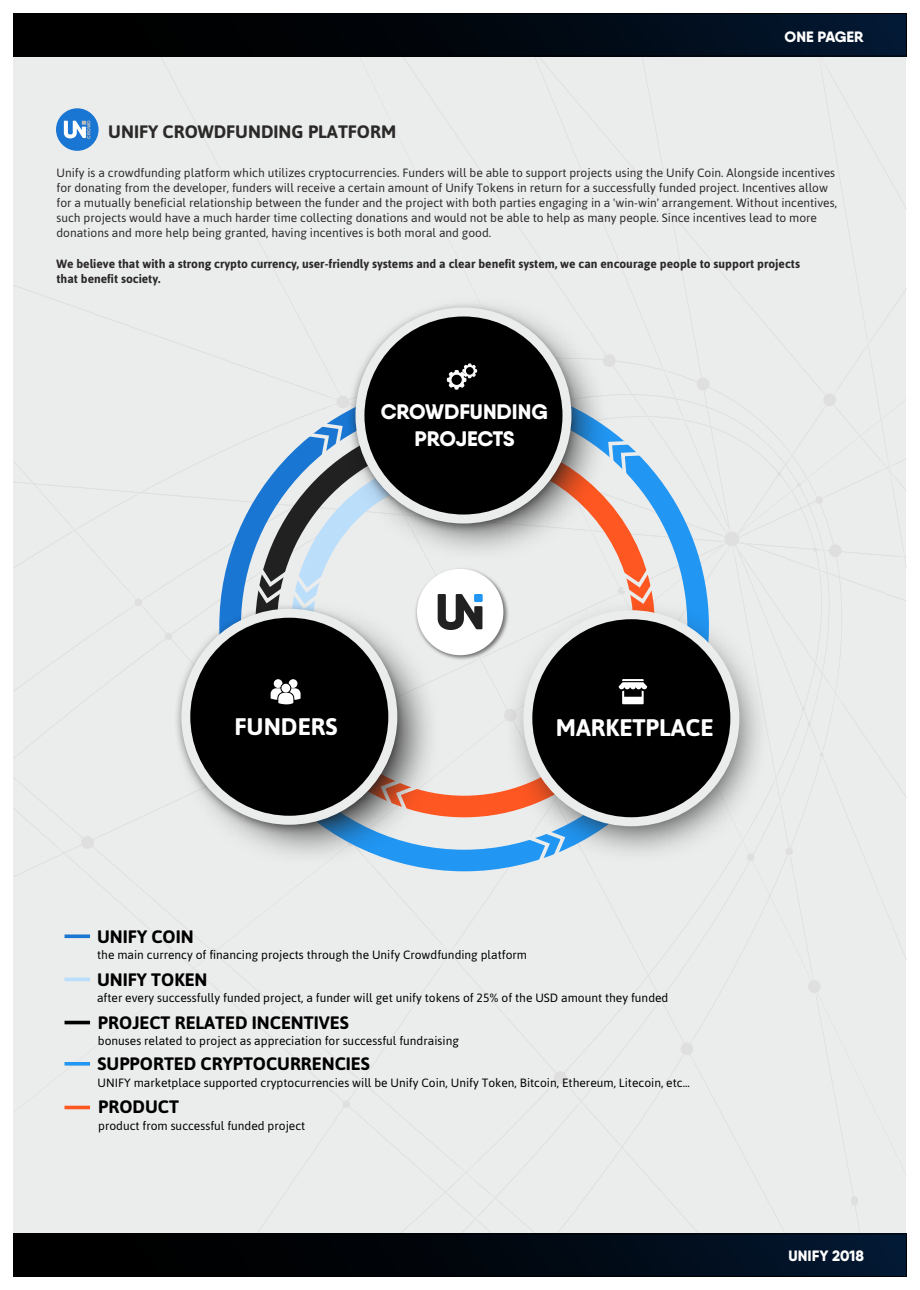
<style>
.page{position:relative;width:920px;height:1290px;background:#fff}
.page>*{position:absolute;margin:0;border:0;box-sizing:border-box;transform-origin:0 0}
.t1{font:700 24px "Asap";color:#fff}
.t2{font:800 21px/26.4px "Qanelas Soft DEMO";color:#fff;text-align:center}
.t3{font:700 18px "Asap";color:#000}
.t4{font:700 18px "Asap";color:#2b2a29}
.t5{font:800 15px "Qanelas Soft DEMO";color:#fff}
.t6{font:12px/15.1px "Asap";color:#2b2a29}
.t7{font:12px "Asap";color:#000}
.t8{font:700 12px/15.1px "Asap";color:#2b2a29}
.t9{font:800 4.8px "Qanelas Soft DEMO";letter-spacing:-.015em;color:#bdbdbd}
</style>
<div class="page">
<div style="left:14px;top:14px;width:892px;height:1262px;background:#ebecec"></div>
<svg style="left:517px;top:56px;width:389px;height:904px"></svg>
<svg style="left:851px;top:1196px;width:7px;height:9px"></svg>
<div style="left:823px;top:393px;width:13px;height:13px;background:#dfdfe0;border-radius:50%"></div>
<div style="left:829px;top:544px;width:13px;height:13px;background:#dfdfe0;border-radius:50%"></div>
<div style="left:554px;top:1071px;width:12px;height:13px;background:#dfdfe0;border-radius:50%"></div>
<div style="left:680px;top:1042px;width:13px;height:13px;background:#dfdfe0;border-radius:50%"></div>
<div style="left:808px;top:980px;width:13px;height:13px;background:#dfdfe0;border-radius:50%"></div>
<div style="left:81px;top:836px;width:13px;height:13px;background:#dfdfe0;border-radius:50%"></div>
<div style="left:724px;top:531px;width:15px;height:15px;background:#dfdfe0;border-radius:50%"></div>
<div style="left:815px;top:496px;width:8px;height:8px;background:#dfdfe0;border-radius:50%"></div>
<div style="left:785px;top:847px;width:8px;height:8px;background:#dfdfe0;border-radius:50%"></div>
<div style="left:210px;top:948px;width:7px;height:8px;background:#dfdfe0;border-radius:50%"></div>
<div style="left:343px;top:1100px;width:7px;height:8px;background:#dfdfe0;border-radius:50%"></div>
<svg style="left:777px;top:472px;width:4px;height:4px"></svg>
<svg style="left:797px;top:483px;width:4px;height:3px"></svg>
<svg style="left:813px;top:548px;width:4px;height:4px"></svg>
<svg style="left:820px;top:753px;width:3px;height:4px"></svg>
<svg style="left:801px;top:707px;width:4px;height:4px"></svg>
<svg style="left:807px;top:722px;width:4px;height:4px"></svg>
<div style="left:165px;top:632px;width:7px;height:8px;background:#dfdfe0;border-radius:50%"></div>
<div style="left:135px;top:599px;width:7px;height:7px;background:#dfdfe0;border-radius:50%"></div>
<div style="left:56px;top:108px;width:43px;height:43px;background:#1976d2;border-radius:21px"></div>
<svg style="left:64px;top:121px;width:22px;height:17px"></svg>
<div style="left:14px;top:14px;width:892px;height:42px;background:linear-gradient(to right,#000,#03152c)"></div>
<div style="left:13px;top:13px;width:894px;height:43px;border:1px solid #000"></div>
<div style="left:14px;top:1234px;width:892px;height:42px;background:linear-gradient(to right,#000,#03152c)"></div>
<div style="left:13px;top:1233px;width:894px;height:44px;border:1px solid #000"></div>
<svg style="left:65px;top:934px;width:25px;height:4px"></svg>
<svg style="left:65px;top:977px;width:25px;height:4px"></svg>
<hr style="left:65px;top:1021px;width:25px;height:3px;background:#000">
<hr style="left:65px;top:1062px;width:25px;height:3px;background:#2196f3">
<hr style="left:65px;top:1106px;width:25px;height:3px;background:#ff5722">
<svg style="left:486px;top:371px;width:234px;height:315px"></svg>
<svg style="left:381px;top:870px;width:294px;height:12px"></svg>
<svg style="left:208px;top:371px;width:278px;height:301px"></svg>
<svg style="left:615px;top:561px;width:45px;height:28px"></svg>
<svg style="left:620px;top:439px;width:30px;height:42px"></svg>
<svg style="left:451px;top:792px;width:44px;height:78px"></svg>
<svg style="left:299px;top:420px;width:36px;height:44px"></svg>
<svg style="left:250px;top:560px;width:80px;height:31px"></svg>
<img style="left:166px;top:591px;width:285px;height:284px">
<div style="left:181px;top:609px;width:216px;height:216px;background:#ebecec;border-radius:50%"></div>
<div style="left:190px;top:618px;width:198px;height:198px;background:#000;border-radius:50%"></div>
<img style="left:495px;top:589px;width:285px;height:284px">
<div style="left:523px;top:610px;width:216px;height:216px;background:#ebecec;border-radius:50%"></div>
<div style="left:532px;top:619px;width:198px;height:198px;background:#000;border-radius:50%"></div>
<img style="left:335px;top:287px;width:285px;height:283px">
<div style="left:355px;top:307px;width:216px;height:216px;background:#ebecec;border-radius:50%"></div>
<div style="left:364px;top:316px;width:198px;height:198px;background:#000;border-radius:50%"></div>
<svg style="left:271px;top:679px;width:30px;height:26px"></svg>
<svg style="left:619px;top:679px;width:28px;height:25px"></svg>
<svg style="left:447px;top:363px;width:30px;height:27px"></svg>
<img style="left:415px;top:567px;width:94px;height:93px">
<div style="left:417px;top:569px;width:86px;height:86px;background:#fff;border-radius:43px"></div>
<svg style="left:438px;top:594px;width:44px;height:36px"></svg>
<div style="left:474px;top:594px;width:9px;height:8px;background:#2196f3"></div>
<p class="t5" style="left:784px;top:30px;width:81px">ONE PAGER</p>
<p class="t9" style="left:87px;top:139px;width:20px;rotate:-90deg">CROWD</p>
<h3 class="t4" style="left:108px;top:119px;width:289px">UNIFY CROWDFUNDING PLATFORM</h3>
<p class="t6" style="left:56px;top:165px;width:782px">Unify is a crowdfunding platform which utilizes cryptocurrencies. Funders will be able to support projects using the Unify Coin. Alongside incentives for donating from the developer, funders will receive a certain amount of Unify Tokens in return for a successfully funded project. Incentives allow for a mutually beneficial relationship between the funder and the project with both parties engaging in a 'win-win' arrangement. Without incentives, such projects would have a much harder time collecting donations and would not be able to help as many people. Since incentives lead to more donations and more help being granted, having incentives is both moral and good.</p>
<p class="t8" style="left:56px;top:255px;width:745px">We believe that with a strong crypto currency, user-friendly systems and a clear benefit system, we can encourage people to support projects that benefit society.</p>
<h2 class="t2" style="left:381px;top:400px;width:168px">CROWDFUNDING<br>PROJECTS</h2>
<h1 class="t1" style="left:235px;top:711px;width:104px">FUNDERS</h1>
<h1 class="t1" style="left:556px;top:711px;width:159px">MARKETPLACE</h1>
<h3 class="t3" style="left:97px;top:924px;width:98px">UNIFY COIN</h3>
<p class="t7" style="left:97px;top:947px;width:431px">the main currency of financing projects through the Unify Crowdfunding platform</p>
<h3 class="t3" style="left:97px;top:967px;width:112px">UNIFY TOKEN</h3>
<p class="t7" style="left:97px;top:990px;width:573px">after every successfully funded project, a funder will get unify tokens of 25% of the USD amount they funded</p>
<h3 class="t3" style="left:98px;top:1010px;width:252px">PROJECT RELATED INCENTIVES</h3>
<p class="t7" style="left:98px;top:1033px;width:362px">bonuses related to project as appreciation for successful fundraising</p>
<h3 class="t3" style="left:98px;top:1052px;width:274px">SUPPORTED CRYPTOCURRENCIES</h3>
<p class="t7" style="left:98px;top:1075px;width:594px">UNIFY marketplace supported cryptocurrencies will be Unify Coin, Unify Token, Bitcoin, Ethereum, Litecoin, etc...</p>
<h3 class="t3" style="left:98px;top:1094px;width:82px">PRODUCT</h3>
<p class="t7" style="left:98px;top:1117px;width:209px">product from successful funded project</p>
<p class="t5" style="left:789px;top:1249px;width:77px">UNIFY 2018</p>
</div>
